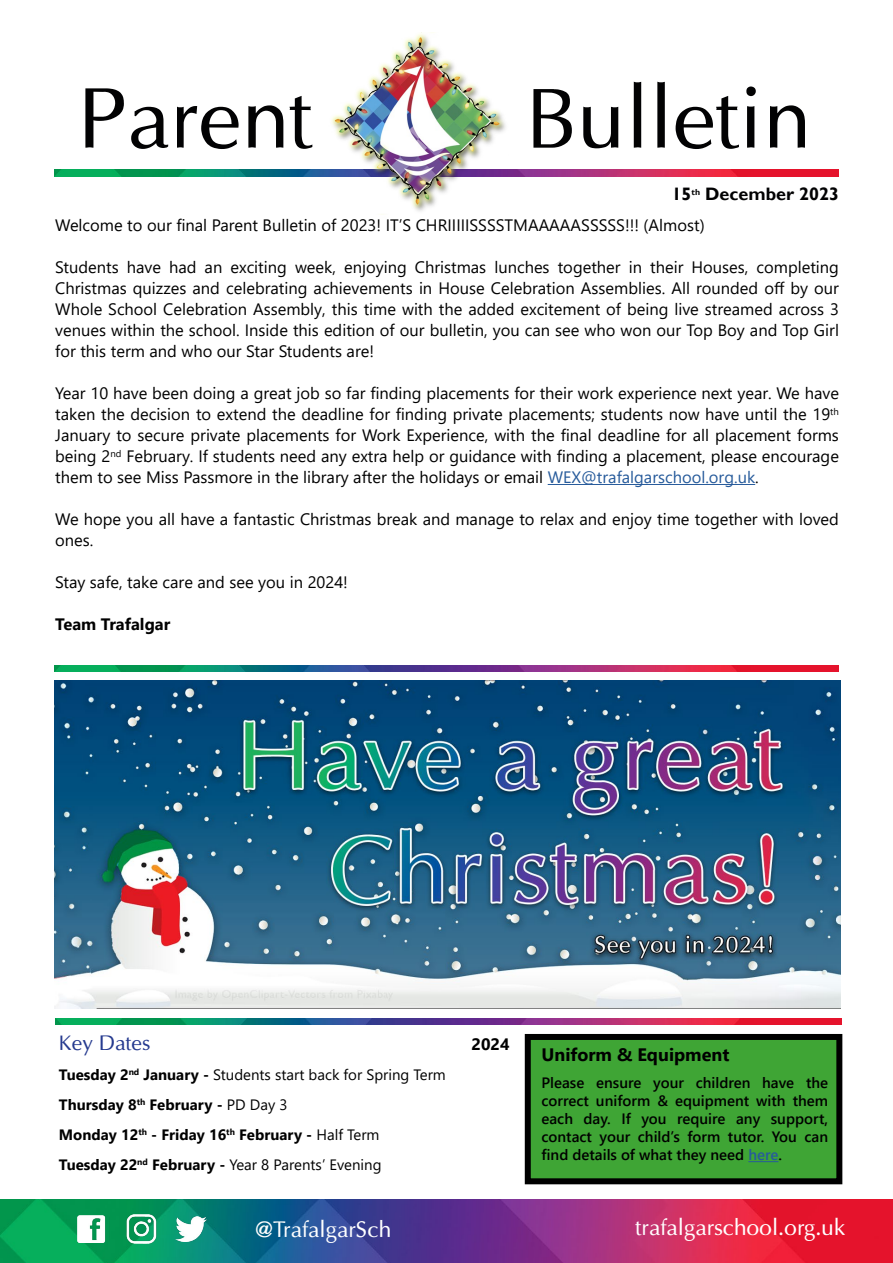
<style>
.page{position:relative;width:893px;height:1263px;background:#fff}
.page>*{position:absolute;margin:0;border:0;box-sizing:border-box;transform-origin:0 0}
.t1{font:85.5px "Optima";color:#020203}
.t2{font:22.5px "Optima";color:#fff}
.t3{font:21px "Optima";color:#253a8f}
.t4{font:700 18px "Segoe UI";color:#000}
.t5{font:700 18px "Gill Sans";color:#020203}
.t6{font:16.5px/21px "Segoe UI";color:#000;text-align:justify}
.t7{font:700 16.5px "Segoe UI";color:#000}
.t8{font:600 15px/18px "Segoe UI";color:#000;text-align:justify}
.t9{font:700 15px/30px "Segoe UI";color:#000}
.s1{color:#275b9b}
.s2{font-weight:400}
</style>
<div class="page">
<img style="left:54px;top:170px;width:785px;height:6px">
<img style="left:0;top:1199px;width:893px;height:64px">
<img style="left:176px;top:1216px;width:30px;height:25px">
<img style="left:121px;top:1214px;width:39px;height:30px">
<img style="left:78px;top:1215px;width:31px;height:28px">
<hr style="left:548px;top:484px;width:207px;height:1px;background:#275b9b">
<div style="left:330px;top:32px;width:180px;height:189px;background:#fff"></div>
<img style="left:327px;top:34px;width:182px;height:177px">
<img style="left:54px;top:666px;width:785px;height:6px">
<div style="left:528px;top:1037px;width:311px;height:144px;background:#3fa535"></div>
<div style="left:525px;top:1034px;width:317px;height:150px;border:6px solid #000"></div>
<hr style="left:748px;top:1161px;width:30px;height:1px;background:#275b9b">
<img style="left:55px;top:1018px;width:786px;height:6px">
<img style="left:54px;top:680px;width:786px;height:329px">
<h1 class="t1" style="left:79px;top:66px;width:235px">Parent</h1>
<h1 class="t1" style="left:525px;top:66px;width:287px">Bulletin</h1>
<p class="t5" style="left:672px;top:183px;width:169px">15<sup>th</sup> December 2023</p>
<p class="t6" style="left:55px;top:213px;width:651px">Welcome to our final Parent Bulletin of 2023! IT’S CHRIIIIISSSSTMAAAAASSSSS!!! (Almost)</p>
<p class="t6" style="left:55px;top:255px;width:785px">Students have had an exciting week, enjoying Christmas lunches together in their Houses, completing Christmas quizzes and celebrating achievements in House Celebration Assemblies. All rounded off by our Whole School Celebration Assembly, this time with the added excitement of being live streamed across 3 venues within the school. Inside this edition of our bulletin, you can see who won our Top Boy and Top Girl for this term and who our Star Students are!</p>
<p class="t6" style="left:55px;top:381px;width:785px">Year 10 have been doing a great job so far finding placements for their work experience next year. We have taken the decision to extend the deadline for finding private placements; students now have until the 19<sup>th </sup>January to secure private placements for Work Experience, with the final deadline for all placement forms being 2<sup>nd</sup> February. If students need any extra help or guidance with finding a placement, please encourage them to see Miss Passmore in the library after the holidays or email <span class="s1">WEX@trafalgarschool.org.uk</span>.</p>
<p class="t6" style="left:55px;top:507px;width:785px">We hope you all have a fantastic Christmas break and manage to relax and enjoy time together with loved ones.</p>
<p class="t6" style="left:55px;top:570px;width:294px">Stay safe, take care and see you in 2024!</p>
<p class="t7" style="left:55px;top:609px;width:117px">Team Trafalgar</p>
<p class="t3" style="left:59px;top:1030px;width:93px">Key Dates</p>
<p class="t7" style="left:472px;top:1029px;width:39px">2024</p>
<p class="t9" style="left:59px;top:1059px;width:388px">Tuesday 2<sup>nd</sup> January - <span class="s2">Students start back for Spring Term </span>Thursday 8<sup>th</sup> February - <span class="s2">PD Day 3<br></span>Monday 12<sup>th</sup> - Friday 16<sup>th</sup> February - <span class="s2">Half Term<br></span>Tuesday 22<sup>nd</sup> February - <span class="s2">Year 8 Parents’ Evening</span></p>
<p class="t4" style="left:541px;top:1038px;width:189px">Uniform &amp; Equipment</p>
<p class="t8" style="left:541px;top:1073px;width:288px">Please ensure your children have the correct uniform &amp; equipment with them each day. If you require any support, contact your child’s form tutor. You can find details of what they need <span class="s1">here</span>.</p>
<h2 class="t2" style="left:255px;top:1215px;width:138px">@TrafalgarSch</h2>
<h2 class="t2" style="left:635px;top:1214px;width:212px">trafalgarschool.org.uk</h2>
</div>
